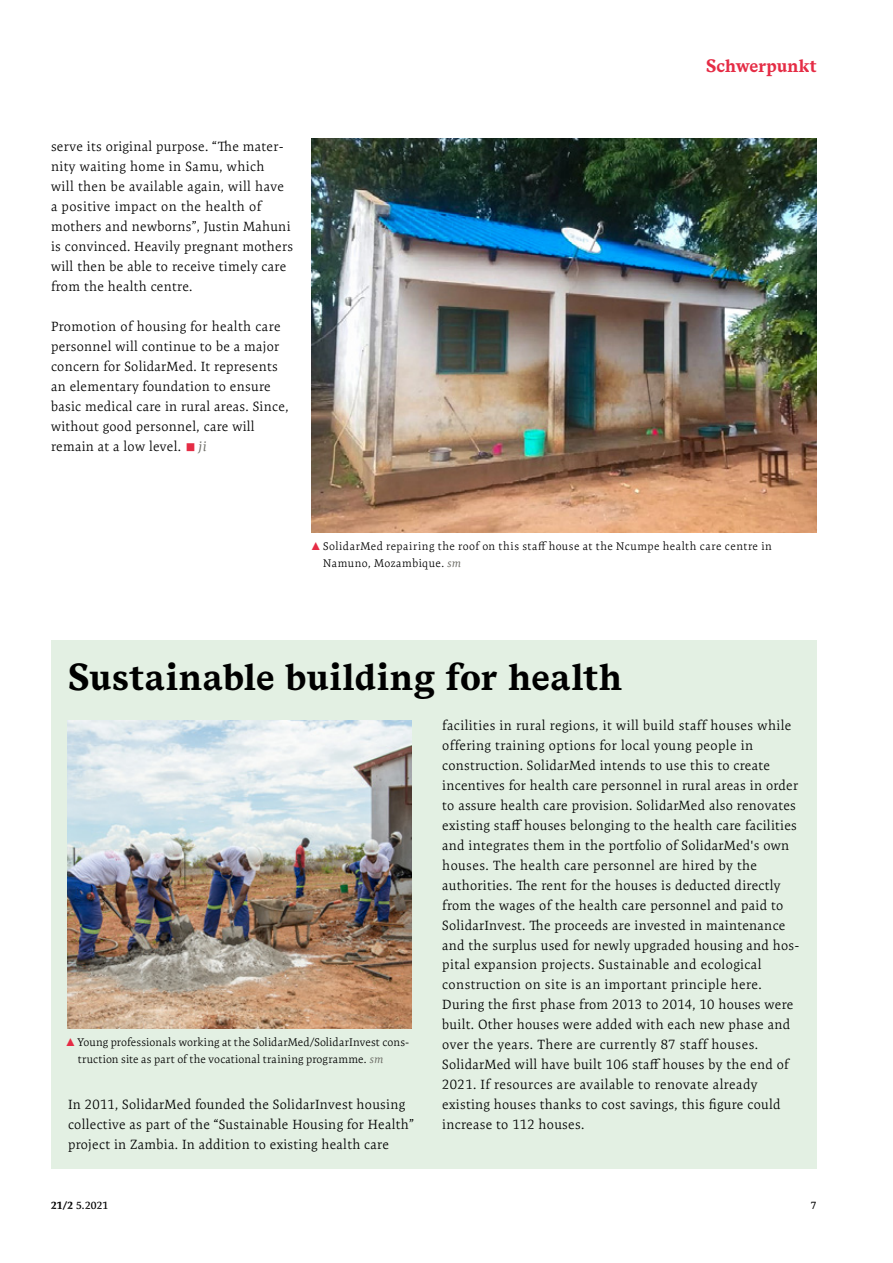
<style>
.page{position:relative;width:893px;height:1263px;background:#fff}
.page>*{position:absolute;margin:0;border:0;box-sizing:border-box;transform-origin:0 0}
.t1{font:700 37.5px "Messina Serif";letter-spacing:.015em;color:#000}
.t2{font:700 18px "Messina Serif";letter-spacing:-.005em;color:#e52c45}
.t3{font:300 13.5px/20px "Expo Serif Pro";letter-spacing:.02em;color:#000}
.t4{font:300 11.25px/16.5px "Expo Serif Pro";letter-spacing:.025em;color:#000}
.t5{font:600 10.5px "Expo Serif Pro";color:#000}
.s1{font-family:"Minion Pro";font-weight:400;font-size:27px;color:#e52c45}
.s2{font-weight:400;font-style:italic;color:#6c6c66}
.s3{font-family:"Andale Mono";font-weight:400;font-size:13.5px;color:#e52c45}
.s4{font-weight:700}
</style>
<div class="page">
<img style="left:312px;top:139px;width:504px;height:393px">
<div style="left:51px;top:641px;width:765px;height:528px;background:#e3f0e3"></div>
<img style="left:67px;top:721px;width:345px;height:307px">
<p class="t3" style="left:51px;top:137px;width:244px">serve its original purpose. “The mater&shy;nity waiting home in Samu, which<br>will then be available again, will have a positive impact on the health of mothers and newborns”, Justin Mahuni is convinced. Heavily pregnant mothers will then be able to receive timely care from the health centre.</p>
<p class="t3" style="left:51px;top:316px;width:239px">Promotion of housing for health care personnel will continue to be a major concern for SolidarMed. It represents an elementary foundation to ensure basic medical care in rural areas. Since, without good personnel, care will remain at a low level. <span class="s1">■</span> <span class="s2">ji</span></p>
<h2 class="t2" style="left:706px;top:52px;width:112px">Schwerpunkt</h2>
<p class="t4" style="left:323px;top:538px;width:450px;text-indent:-11px"><span class="s3">▲</span> SolidarMed repairing the roof on this staff house at the Ncumpe health care centre in<br>Namuno, Mozambique. <span class="s2">sm</span></p>
<h1 class="t1" style="left:68px;top:649px;width:555px">Sustainable building for health</h1>
<p class="t4" style="left:78px;top:1034px;width:333px;text-indent:-11px"><span class="s3">▲</span> Young professionals working at the SolidarMed/SolidarInvest cons&shy;truction site as part of the vocational training programme. <span class="s2">sm</span></p>
<p class="t3" style="left:68px;top:1094px;width:347px">In 2011, SolidarMed founded the SolidarInvest housing collective as part of the “Sustainable Housing for Health” project in Zambia. In addition to existing health care</p>
<p class="t3" style="left:442px;top:715px;width:359px">facilities in rural regions, it will build staff houses while offering training options for local young people in construction. SolidarMed intends to use this to create incentives for health care personnel in rural areas in order to assure health care provision. SolidarMed also renovates existing staff houses belonging to the health care facilities and integrates them in the portfolio of SolidarMed's own houses. The health care personnel are hired by the authorities. The rent for the houses is deducted directly from the wages of the health care personnel and paid to SolidarInvest. The proceeds are invested in maintenance and the surplus used for newly upgraded housing and hos&shy;pital expansion projects. Sustainable and ecological construction on site is an important principle here.<br>During the first phase from 2013 to 2014, 10 houses were built. Other houses were added with each new phase and over the years. There are currently 87 staff houses.<br>SolidarMed will have built 106 staff houses by the end of 2021. If resources are available to renovate already existing houses thanks to cost savings, this figure could increase to 112 houses.</p>
<p class="t5" style="left:51px;top:1199px;width:59px"><span class="s4">21/2</span> 5.2021</p>
<p class="t5" style="left:811px;top:1199px;width:7px">7</p>
</div>
